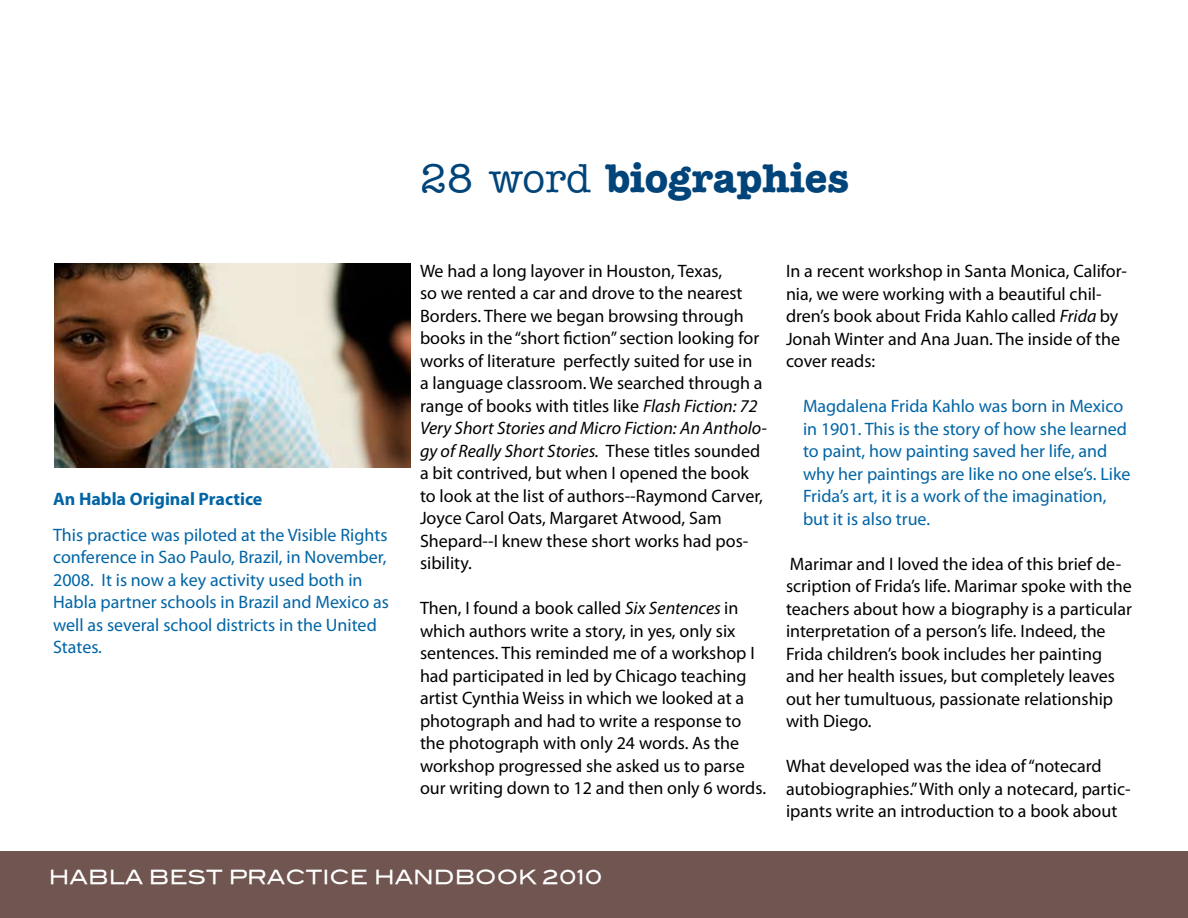
<style>
.page{position:relative;width:1188px;height:918px;background:#fff}
.page>*{position:absolute;margin:0;border:0;box-sizing:border-box;transform-origin:0 0}
.t1{font:700 40.5px "American Typewriter";color:#00447a}
.t2{font:19.5px "Blair Md ITCTT Medium";color:#fff}
.t3{font:18px/22.5px "Myriad Pro";color:#000}
.t4{font:18px/22.5px "Myriad Pro";color:#0065a6}
.t5{font:700 18px "Myriad Pro";color:#0065a6}
.s1{font-weight:500}
.s2{font-style:italic}
</style>
<div class="page">
<div style="left:1px;top:851px;width:1187px;height:67px;background:#705550"></div>
<img style="left:54px;top:263px;width:356px;height:204px">
<p class="t5" style="left:53px;top:488px;width:211px">An Habla Original Practice</p>
<p class="t4" style="left:53px;top:523px;width:337px">This practice was piloted at the Visible Rights conference in Sao Paulo, Brazil, in November, 2008. It is now a key activity used both in Habla partner schools in Brazil and Mexico as well as several school districts in the United States.</p>
<h1 class="t1" style="left:420px;top:154px;width:431px"><span class="s1">28 word</span> biographies</h1>
<p class="t3" style="left:420px;top:259px;width:349px">We had a long layover in Houston, Texas,<br>so we rented a car and drove to the nearest Borders. There we began browsing through books in the “short fiction” section looking for works of literature perfectly suited for use in<br>a language classroom. We searched through a range of books with titles like <span class="s2">Flash Fiction: 72<br>Very Short Stories and Micro Fiction: An Antholo&shy;gy of Really Short Stories.</span> These titles sounded a bit contrived, but when I opened the book to look at the list of authors--Raymond Carver, Joyce Carol Oats, Margaret Atwood, Sam Shepard--I knew these short works had pos&shy;sibility.</p>
<p class="t3" style="left:420px;top:597px;width:348px">Then, I found a book called <span class="s2">Six Sentences</span> in which authors write a story, in yes, only six sentences. This reminded me of a workshop I had participated in led by Chicago teaching artist Cynthia Weiss in which we looked at a photograph and had to write a response to the photograph with only 24 words. As the workshop progressed she asked us to parse our writing down to 12 and then only 6 words.</p>
<p class="t3" style="left:786px;top:260px;width:343px">In a recent workshop in Santa Monica, Califor&shy;nia, we were working with a beautiful chil&shy;dren’s book about Frida Kahlo called <span class="s2">Frida</span> by Jonah Winter and Ana Juan. The inside of the cover reads:</p>
<p class="t4" style="left:803px;top:395px;width:329px">Magdalena Frida Kahlo was born in Mexico in 1901. This is the story of how she learned to paint, how painting saved her life, and why her paintings are like no one else’s. Like Frida’s art, it is a work of the imagination, but it is also true.</p>
<p class="t3" style="left:786px;top:552px;width:348px">Marimar and I loved the idea of this brief de&shy;scription of Frida’s life. Marimar spoke with the teachers about how a biography is a particular interpretation of a person’s life. Indeed, the Frida children’s book includes her painting and her health issues, but completely leaves out her tumultuous, passionate relationship with Diego.</p>
<p class="t3" style="left:786px;top:755px;width:346px">What developed was the idea of “notecard autobiographies.” With only a notecard, partic&shy;ipants write an introduction to a book about</p>
<p class="t2" style="left:49px;top:861px;width:555px">HABLA BEST PRACTICE HANDBOOK 2010</p>
</div>
